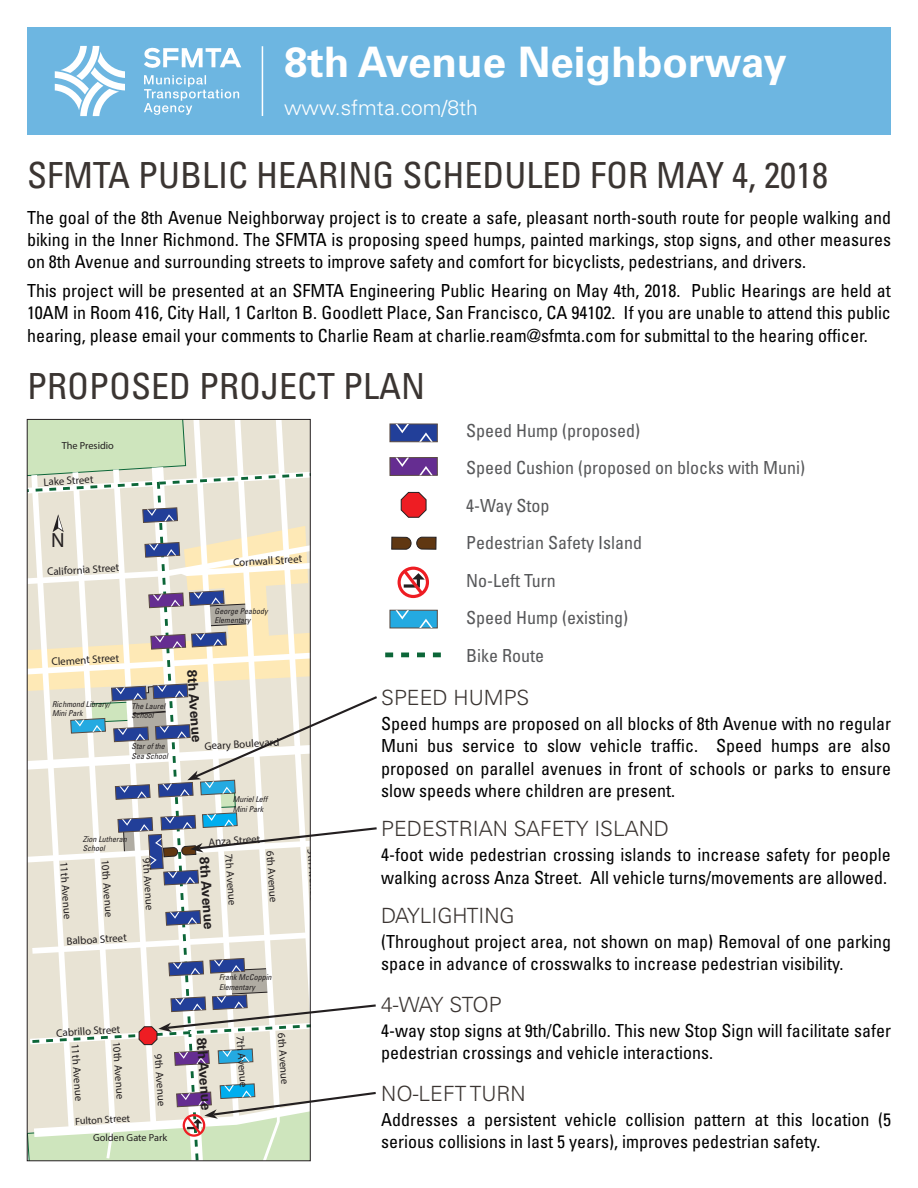
<style>
.page{position:relative;width:918px;height:1188px;background:#fff}
.page>*{position:absolute;margin:0;border:0;box-sizing:border-box;transform-origin:0 0}
.Page_title{font:700 42px "Univers";color:#fff}
.Heading_2{font:condensed 36px "Univers";color:#3b3532}
.Heading_3{font:300 21px "Univers";color:#3b3532}
.Page_subheader{font:300 21px "Univers";color:#fff}
.t1{font:20.55px "Myriad Pro";color:#231f20}
.Body_Text{font:condensed 18px/22.2px "Univers";color:#000}
.Legend{font:condensed 18px "Univers";color:#57585a}
.t2{font:700 13.8px "Univers";color:#231f20}
.t3{font:10.8px "Myriad Pro";color:#231f20}
.t4{font:10.35px "Myriad Pro";color:#231f20}
.t5{font:italic condensed 7.95px/9.6px "Univers";color:#231f20}
</style>
<div class="page">
<div style="left:27px;top:27px;width:864px;height:108px;background:#6db6e1"></div>
<svg style="left:144px;top:75px;width:95px;height:40px"></svg>
<svg style="left:144px;top:47px;width:97px;height:21px"></svg>
<svg style="left:55px;top:46px;width:70px;height:70px"></svg>
<hr style="left:262px;top:46px;width:1px;height:70px;background:#fff">
<svg style="left:27px;top:419px;width:350px;height:742px"></svg>
<div style="left:390px;top:424px;width:47px;height:18px;background:#223f99"></div>
<div style="left:390px;top:424px;width:48px;height:18px;border:1px solid #594a41"></div>
<svg style="left:419px;top:432px;width:14px;height:10px"></svg>
<svg style="left:396px;top:424px;width:13px;height:9px"></svg>
<div style="left:390px;top:610px;width:47px;height:18px;background:#24aae1"></div>
<div style="left:390px;top:610px;width:48px;height:18px;border:1px solid #594a41"></div>
<svg style="left:419px;top:619px;width:14px;height:9px"></svg>
<svg style="left:396px;top:610px;width:13px;height:10px"></svg>
<svg style="left:385px;top:653px;width:56px;height:4px"></svg>
<svg style="left:400px;top:492px;width:27px;height:26px"></svg>
<div style="left:390px;top:458px;width:47px;height:17px;background:#652d91"></div>
<div style="left:390px;top:457px;width:48px;height:19px;border:1px solid #594a41"></div>
<svg style="left:419px;top:466px;width:14px;height:9px"></svg>
<svg style="left:396px;top:458px;width:13px;height:9px"></svg>
<div style="left:398px;top:567px;width:31px;height:31px;border:3px solid #ee1d23;border-radius:50%"></div>
<svg style="left:400px;top:566px;width:26px;height:32px"></svg>
<svg style="left:417px;top:537px;width:19px;height:12px"></svg>
<svg style="left:392px;top:537px;width:19px;height:12px"></svg>
<p class="Page_title" style="left:284px;top:38px;width:504px">8th Avenue Neighborway</p>
<p class="Page_subheader" style="left:284px;top:95px;width:195px">www.sfmta.com/8th</p>
<p class="Heading_2" style="left:27px;top:152px;width:803px">SFMTA PUBLIC HEARING SCHEDULED FOR MAY 4, 2018</p>
<p class="Body_Text" style="left:27px;top:206px;width:866px;text-align:justify">The goal of the 8th Avenue Neighborway project is to create a safe, pleasant north-south route for people walking and biking in the Inner Richmond. The SFMTA is proposing speed humps, painted markings, stop signs, and other measures on 8th Avenue and surrounding streets to improve safety and comfort for bicyclists, pedestrians, and drivers.</p>
<p class="Body_Text" style="left:27px;top:279px;width:865px;text-align:justify">This project will be presented at an SFMTA Engineering Public Hearing on May 4th, 2018. Public Hearings are held at 10AM in Room 416, City Hall, 1 Carlton B. Goodlett Place, San Francisco, CA 94102. If you are unable to attend this public hearing, please email your comments to Charlie Ream at charlie.ream@sfmta.com for submittal to the hearing officer.</p>
<p class="Heading_2" style="left:27px;top:363px;width:400px">PROPOSED PROJECT PLAN</p>
<p class="t4" style="left:62px;top:439px;width:54px">The Presidio</p>
<p class="t3" style="left:43px;top:475px;width:52px;rotate:-3deg">Lake Street</p>
<p class="t1" style="left:51px;top:528px;width:15px">N</p>
<p class="t3" style="left:47px;top:565px;width:74px;rotate:-3deg">California Street</p>
<p class="t3" style="left:51px;top:655px;width:69px;rotate:-3deg">Clement Street</p>
<p class="t3" style="left:233px;top:556px;width:71px;rotate:-3deg">Cornwall Street</p>
<p class="t5" style="left:214px;top:606px;width:55px">George Peabody<br>Elementary</p>
<p class="Legend" style="left:466px;top:419px;width:175px">Speed Hump (proposed)</p>
<p class="Legend" style="left:466px;top:456px;width:340px">Speed Cushion (proposed on blocks with Muni)</p>
<p class="Legend" style="left:466px;top:494px;width:85px">4-Way Stop</p>
<p class="Legend" style="left:466px;top:531px;width:177px">Pedestrian Safety Island</p>
<p class="Legend" style="left:466px;top:569px;width:91px">No-Left Turn</p>
<p class="Legend" style="left:466px;top:606px;width:163px">Speed Hump (existing)</p>
<p class="Legend" style="left:466px;top:644px;width:79px">Bike Route</p>
<p class="t5" style="left:52px;top:699px;width:60px">Richmond Library/<br>Mini Park</p>
<p class="t5" style="left:131px;top:701px;width:35px">The Laurel<br>School</p>
<p class="t5" style="left:132px;top:741px;width:38px">Star of the<br>Sea School</p>
<p class="t2" style="left:200px;top:669px;width:74px;rotate:86deg">8th Avenue</p>
<p class="t3" style="left:204px;top:739px;width:76px;rotate:-3deg">Geary Boulevard</p>
<p class="t5" style="left:233px;top:795px;width:36px">Muriel Leff<br>Mini Park</p>
<p class="t3" style="left:70px;top:861px;width:59px;rotate:86deg">11th Avenue</p>
<p class="t3" style="left:208px;top:835px;width:53px;rotate:-3deg">Anza Street</p>
<p class="t5" style="left:83px;top:834px;width:46px">Zion Lutheran<br>School</p>
<p class="t3" style="left:236px;top:853px;width:53px;rotate:86deg">7th Avenue</p>
<p class="t3" style="left:277px;top:850px;width:53px;rotate:86deg">6th Avenue</p>
<p class="t3" style="left:318px;top:849px;width:53px;rotate:86deg">5th Avenue</p>
<p class="t3" style="left:112px;top:859px;width:59px;rotate:86deg">10th Avenue</p>
<p class="t3" style="left:153px;top:858px;width:53px;rotate:86deg">9th Avenue</p>
<p class="t2" style="left:212px;top:856px;width:74px;rotate:86deg">8th Avenue</p>
<p class="t3" style="left:66px;top:934px;width:62px;rotate:-3deg">Balboa Street</p>
<p class="t3" style="left:56px;top:1026px;width:66px;rotate:-3deg">Cabrillo Street</p>
<p class="t3" style="left:82px;top:1043px;width:59px;rotate:86deg">11th Avenue</p>
<p class="t3" style="left:123px;top:1041px;width:59px;rotate:86deg">10th Avenue</p>
<p class="t4" style="left:75px;top:1115px;width:57px;rotate:-3deg">Fulton Street</p>
<p class="t3" style="left:165px;top:1053px;width:53px;rotate:86deg">9th Avenue</p>
<p class="t4" style="left:93px;top:1131px;width:76px">Golden Gate Park</p>
<p class="t5" style="left:219px;top:972px;width:54px">Frank McCoppin<br>Elementary</p>
<p class="t2" style="left:210px;top:1037px;width:74px;rotate:86deg">8th Avenue</p>
<p class="t3" style="left:247px;top:1035px;width:53px;rotate:86deg">7th Avenue</p>
<p class="t3" style="left:288px;top:1032px;width:53px;rotate:86deg">6th Avenue</p>
<p class="Heading_3" style="left:381px;top:685px;width:150px">SPEED HUMPS</p>
<p class="Body_Text" style="left:381px;top:713px;width:511px;text-align:justify">Speed humps are proposed on all blocks of 8th Avenue with no regular Muni bus service to slow vehicle traffic. Speed humps are also proposed on parallel avenues in front of schools or parks to ensure slow speeds where children are present.</p>
<p class="Heading_3" style="left:381px;top:816px;width:289px">PEDESTRIAN SAFETY ISLAND</p>
<p class="Body_Text" style="left:381px;top:844px;width:511px">4-foot wide pedestrian crossing islands to increase safety for people walking across Anza Street. All vehicle turns/movements are allowed.</p>
<p class="Heading_3" style="left:381px;top:903px;width:135px">DAYLIGHTING</p>
<p class="Body_Text" style="left:381px;top:931px;width:511px">(Throughout project area, not shown on map) Removal of one parking space in advance of crosswalks to increase pedestrian visibility.</p>
<p class="Heading_3" style="left:381px;top:992px;width:122px">4-WAY STOP</p>
<p class="Body_Text" style="left:381px;top:1019px;width:511px">4-way stop signs at 9th/Cabrillo. This new Stop Sign will facilitate safer pedestrian crossings and vehicle interactions.</p>
<p class="Heading_3" style="left:381px;top:1081px;width:146px">NO-LEFT TURN</p>
<p class="Body_Text" style="left:381px;top:1108px;width:511px">Addresses a persistent vehicle collision pattern at this location (5 serious collisions in last 5 years), improves pedestrian safety.</p>
</div>
